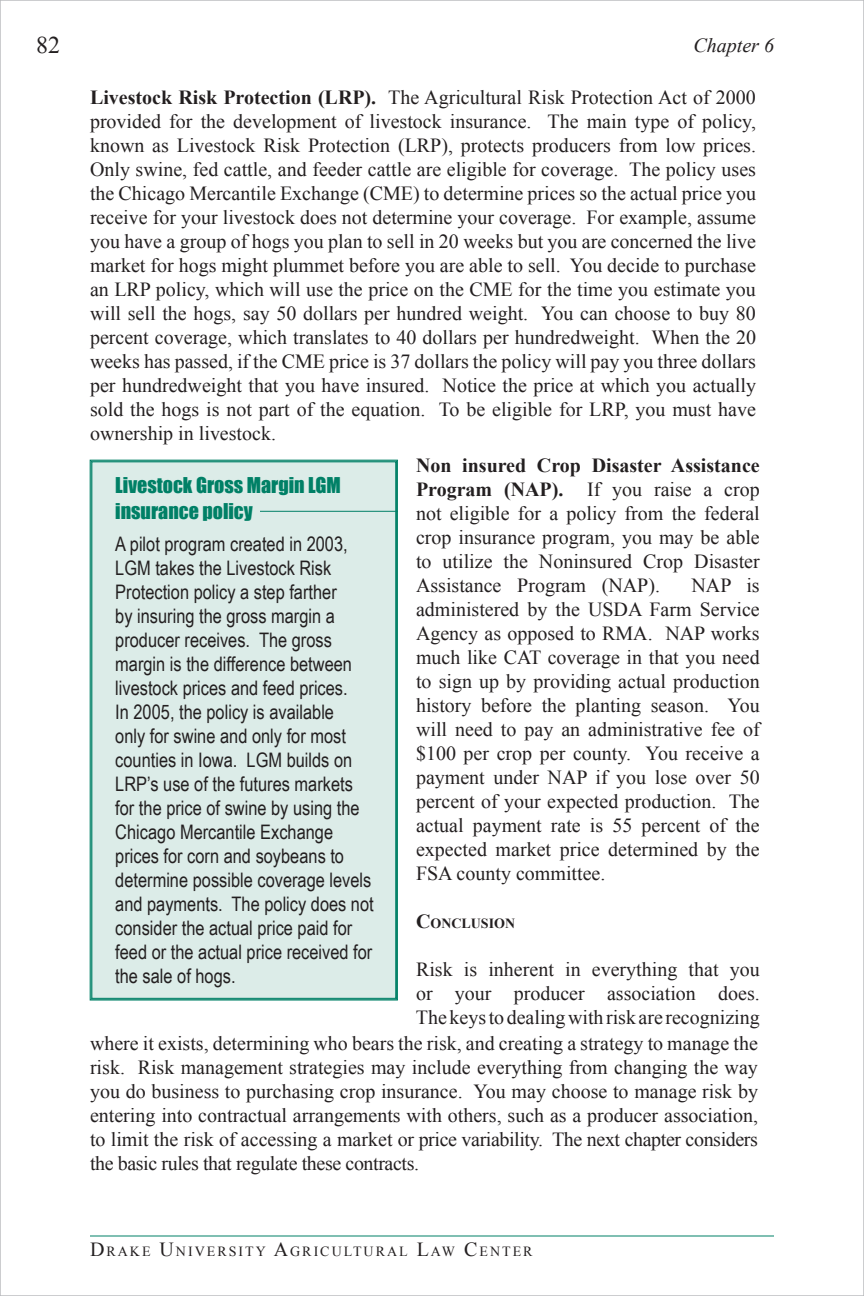
<style>
.page{position:relative;width:864px;height:1296px;background:#fff}
.page>*{position:absolute;margin:0;border:0;box-sizing:border-box;transform-origin:0 0}
.t1{font:24px "Times New Roman";color:#231f20}
.t2{font:20px/24px "Times New Roman";color:#231f20;text-align:justify}
.t3{font:20px/24px "Arial Narrow";color:#231f20}
.t4{font:20px/26px "Impact";color:#008066}
.t5{font:italic 20px "Times New Roman";color:#231f20}
.t6{font:14px "Times New Roman";letter-spacing:.145em;color:#231f20}
.t7{font:700 14px "Times New Roman";color:#231f20}
.s1{font-weight:700}
.s2{font-size:20px}
</style>
<div class="page">
<hr style="left:90px;top:1236px;width:684px;height:1px;background:#008066">
<div style="left:90px;top:460px;width:308px;height:540px;background:#dcece8"></div>
<div style="left:92px;top:462px;width:304px;height:536px;border:1px solid #008066"></div>
<hr style="left:260px;top:511px;width:138px;height:1px;background:#008066">
<p class="t1" style="left:36px;top:28px;width:25px">82</p>
<p class="t5" style="left:693px;top:31px;width:82px">Chapter 6</p>
<p class="t2" style="left:90px;top:85px;width:668px"><span class="s1">Livestock Risk Protection (LRP).</span> The Agricultural Risk Protection Act of 2000 provided for the development of livestock insurance. The main type of policy, known as Livestock Risk Protection (LRP), protects producers from low prices.<br>Only swine, fed cattle, and feeder cattle are eligible for coverage. The policy uses the Chicago Mercantile Exchange (CME) to determine prices so the actual price you receive for your livestock does not determine your coverage. For example, assume you have a group of hogs you plan to sell in 20 weeks but you are concerned the live market for hogs might plummet before you are able to sell. You decide to purchase an LRP policy, which will use the price on the CME for the time you estimate you will sell the hogs, say 50 dollars per hundred weight. You can choose to buy 80 percent coverage, which translates to 40 dollars per hundredweight. When the 20 weeks has passed, if the CME price is 37 dollars the policy will pay you three dollars per hundredweight that you have insured. Notice the price at which you actually sold the hogs is not part of the equation. To be eligible for LRP, you must have ownership in livestock.</p>
<p class="t2" style="left:416px;top:453px;width:345px"><span class="s1">Non insured Crop Disaster Assistance Program (NAP).</span> If you raise a crop not eligible for a policy from the federal crop insurance program, you may be able to utilize the Noninsured Crop Disaster Assistance Program (NAP).</p>
<p class="t4" style="left:115px;top:472px;width:227px">Livestock Gross Margin LGM insurance policy</p>
<p class="t3" style="left:115px;top:531px;width:260px">A pilot program created in 2003,<br>LGM takes the Livestock Risk<br>Protection policy a step farther<br>by insuring the gross margin a producer receives. The gross margin is the difference between livestock prices and feed prices.<br>In 2005, the policy is available<br>only for swine and only for most counties in Iowa. LGM builds on<br>LRP’s use of the futures markets for the price of swine by using the<br>Chicago Mercantile Exchange prices for corn and soybeans to determine possible coverage levels and payments. The policy does not consider the actual price paid for feed or the actual price received for the sale of hogs.</p>
<p class="t2" style="left:416px;top:573px;width:345px;text-indent:275px">NAP is administered by the USDA Farm Service Agency as opposed to RMA. NAP works much like CAT coverage in that you need to sign up by providing actual production history before the planting season. You will need to pay an administrative fee of $100 per crop per county. You receive a payment under NAP if you lose over 50 percent of your expected production. The actual payment rate is 55 percent of the expected market price determined by the FSA county committee.</p>
<p class="t7" style="left:416px;top:913px;width:101px"><span class="s2">C</span>ONCLUSION</p>
<p class="t2" style="left:416px;top:957px;width:345px">Risk is inherent in everything that you or your producer association does.<br>The keys to dealing with risk are recognizing</p>
<p class="t2" style="left:90px;top:1031px;width:670px">where it exists, determining who bears the risk, and creating a strategy to manage the risk. Risk management strategies may include everything from changing the way you do business to purchasing crop insurance. You may choose to manage risk by entering into contractual arrangements with others, such as a producer association, to limit the risk of accessing a market or price variability. The next chapter considers the basic rules that regulate these contracts.</p>
<p class="t6" style="left:90px;top:1242px;width:444px"><span class="s2">D</span>RAKE <span class="s2">U</span>NIVERSITY <span class="s2">A</span>GRICULTURAL <span class="s2">L</span>AW <span class="s2">C</span>ENTER</p>
</div>
